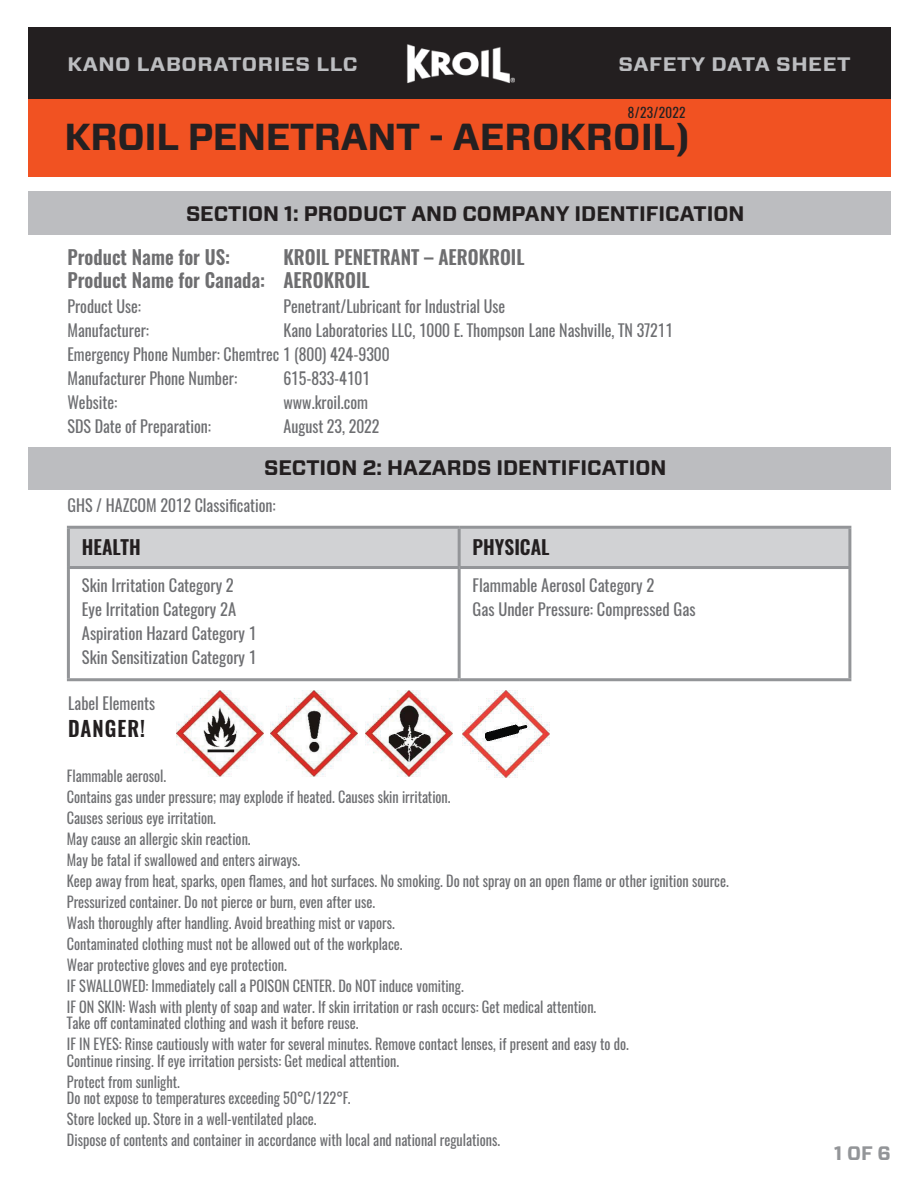
<style>
.page{position:relative;width:918px;height:1188px;background:#fff}
.page>*{position:absolute;margin:0;border:0;box-sizing:border-box;transform-origin:0 0}
.t1{font:700 37.5px "Vitesse Sans";letter-spacing:-.01em;color:#242021}
.t2{font:700 21px "Vitesse Sans";color:#231f20}
.t3{font:600 21px "Oswald";letter-spacing:.05em;color:#231f20}
.t4{font:600 19.5px/22.5px "Oswald";color:#6e6e70}
.t5{font:700 19.5px "Vitesse Sans";letter-spacing:.025em;color:#bcbdc0;scale:1.1 1}
.t6{font:600 19.5px "Oswald";color:#231f20}
.t7{font:700 19.5px "Vitesse Sans";color:#939598}
.t8{font:16.5px/24px "Oswald";color:#6d6e71}
.t9{font:15px/21px "Oswald";color:#6d6e71;scale:.95 1}
.t10{font:13.5px "Oswald";letter-spacing:.025em;color:#242021}
</style>
<div class="page">
<div style="left:28px;top:28px;width:862px;height:77px;background:#231f20"></div>
<div style="left:28px;top:191px;width:862px;height:44px;background:#bcbdc0"></div>
<img style="left:407px;top:44px;width:108px;height:40px">
<div style="left:28px;top:447px;width:862px;height:42px;background:#bcbdc0"></div>
<div style="left:70px;top:529px;width:778px;height:37px;background:#d1d2d4"></div>
<hr style="left:67px;top:569px;width:3px;height:109px;background:#939598">
<hr style="left:458px;top:569px;width:3px;height:109px;background:#939598">
<hr style="left:848px;top:569px;width:3px;height:109px;background:#939598">
<hr style="left:67px;top:678px;width:392px;height:3px;background:#939598">
<hr style="left:459px;top:678px;width:392px;height:3px;background:#939598">
<hr style="left:67px;top:526px;width:392px;height:3px;background:#939598">
<hr style="left:67px;top:529px;width:3px;height:37px;background:#939598">
<hr style="left:459px;top:526px;width:392px;height:3px;background:#939598">
<hr style="left:458px;top:529px;width:3px;height:37px;background:#939598">
<hr style="left:848px;top:529px;width:3px;height:37px;background:#939598">
<hr style="left:67px;top:566px;width:392px;height:3px;background:#939598">
<hr style="left:459px;top:566px;width:392px;height:3px;background:#939598">
<img style="left:176px;top:690px;width:87px;height:87px">
<img style="left:270px;top:690px;width:87px;height:87px">
<img style="left:365px;top:690px;width:87px;height:87px">
<img style="left:463px;top:690px;width:86px;height:87px">
<div style="left:28px;top:99px;width:862px;height:77px;background:#f15222"></div>
<h3 class="t5" style="left:67px;top:56px;width:265px">KANO LABORATORIES LLC</h3>
<h3 class="t5" style="left:618px;top:56px;width:213px">SAFETY DATA SHEET</h3>
<p class="t10" style="left:628px;top:107px;width:59px">8/23/2022</p>
<h1 class="t1" style="left:64px;top:120px;width:628px">KROIL PENETRANT - AEROKROIL)</h1>
<h2 class="t2" style="left:186px;top:204px;width:560px">SECTION 1: PRODUCT AND COMPANY IDENTIFICATION</h2>
<h3 class="t4" style="left:67px;top:248px;width:459px;text-indent:216px">KROIL PENETRANT – AEROKROIL<br>Product Name for Canada: AEROKROIL</h3>
<h3 class="t4" style="left:68px;top:248px;width:164px">Product Name for US:</h3>
<p class="t8" style="left:67px;top:296px;width:75px">Product Use:</p>
<p class="t8" style="left:284px;top:296px;width:223px">Penetrant/Lubricant for Industrial Use</p>
<p class="t8" style="left:67px;top:320px;width:83px">Manufacturer:</p>
<p class="t8" style="left:68px;top:320px;width:607px;text-indent:216px">Kano Laboratories LLC, 1000 E. Thompson Lane Nashville, TN 37211<br>Emergency Phone Number: Chemtrec 1 (800) 424-9300<br>Manufacturer Phone Number:</p>
<p class="t8" style="left:284px;top:368px;width:88px">615-833-4101</p>
<p class="t8" style="left:68px;top:392px;width:51px">Website:</p>
<p class="t8" style="left:284px;top:392px;width:86px">www.kroil.com</p>
<p class="t8" style="left:68px;top:416px;width:145px">SDS Date of Preparation:</p>
<p class="t8" style="left:284px;top:416px;width:98px">August 23, 2022</p>
<h2 class="t2" style="left:264px;top:458px;width:404px">SECTION 2: HAZARDS IDENTIFICATION</h2>
<p class="t8" style="left:68px;top:494px;width:210px">GHS / HAZCOM 2012 Classification:</p>
<h3 class="t6" style="left:82px;top:539px;width:60px">HEALTH</h3>
<h3 class="t6" style="left:473px;top:539px;width:78px">PHYSICAL</h3>
<p class="t8" style="left:82px;top:574px;width:176px">Skin Irritation Category 2<br>Eye Irritation Category 2A<br>Aspiration Hazard Category 1<br>Skin Sensitization Category 1</p>
<p class="t8" style="left:473px;top:574px;width:225px">Flammable Aerosol Category 2<br>Gas Under Pressure: Compressed Gas</p>
<p class="t8" style="left:68px;top:693px;width:88px">Label Elements</p>
<h2 class="t3" style="left:68px;top:720px;width:78px">DANGER!</h2>
<p class="t9" style="left:67px;top:767px;width:698px">Flammable aerosol.<br>Contains gas under pressure; may explode if heated. Causes skin irritation.<br>Causes serious eye irritation.<br>May cause an allergic skin reaction.<br>May be fatal if swallowed and enters airways.<br>Keep away from heat, sparks, open flames, and hot surfaces. No smoking. Do not spray on an open flame or other ignition source.<br>Pressurized container. Do not pierce or burn, even after use.<br>Wash thoroughly after handling. Avoid breathing mist or vapors.<br>Contaminated clothing must not be allowed out of the workplace.<br>Wear protective gloves and eye protection.<br>IF SWALLOWED: Immediately call a POISON CENTER. Do NOT induce vomiting.<br>IF ON SKIN: Wash with plenty of soap and water. If skin irritation or rash occurs: Get medical attention.</p>
<p class="t9" style="left:67px;top:1013px;width:593px">Take off contaminated clothing and wash it before reuse.<br>IF IN EYES: Rinse cautiously with water for several minutes. Remove contact lenses, if present and easy to do.</p>
<p class="t9" style="left:67px;top:1052px;width:351px">Continue rinsing. If eye irritation persists: Get medical attention.<br>Protect from sunlight.</p>
<p class="t9" style="left:67px;top:1089px;width:457px">Do not expose to temperatures exceeding 50°C/122°F.<br>Store locked up. Store in a well-ventilated place.<br>Dispose of contents and container in accordance with local and national regulations.</p>
<h3 class="t7" style="left:834px;top:1144px;width:58px">1 OF 6</h3>
</div>
